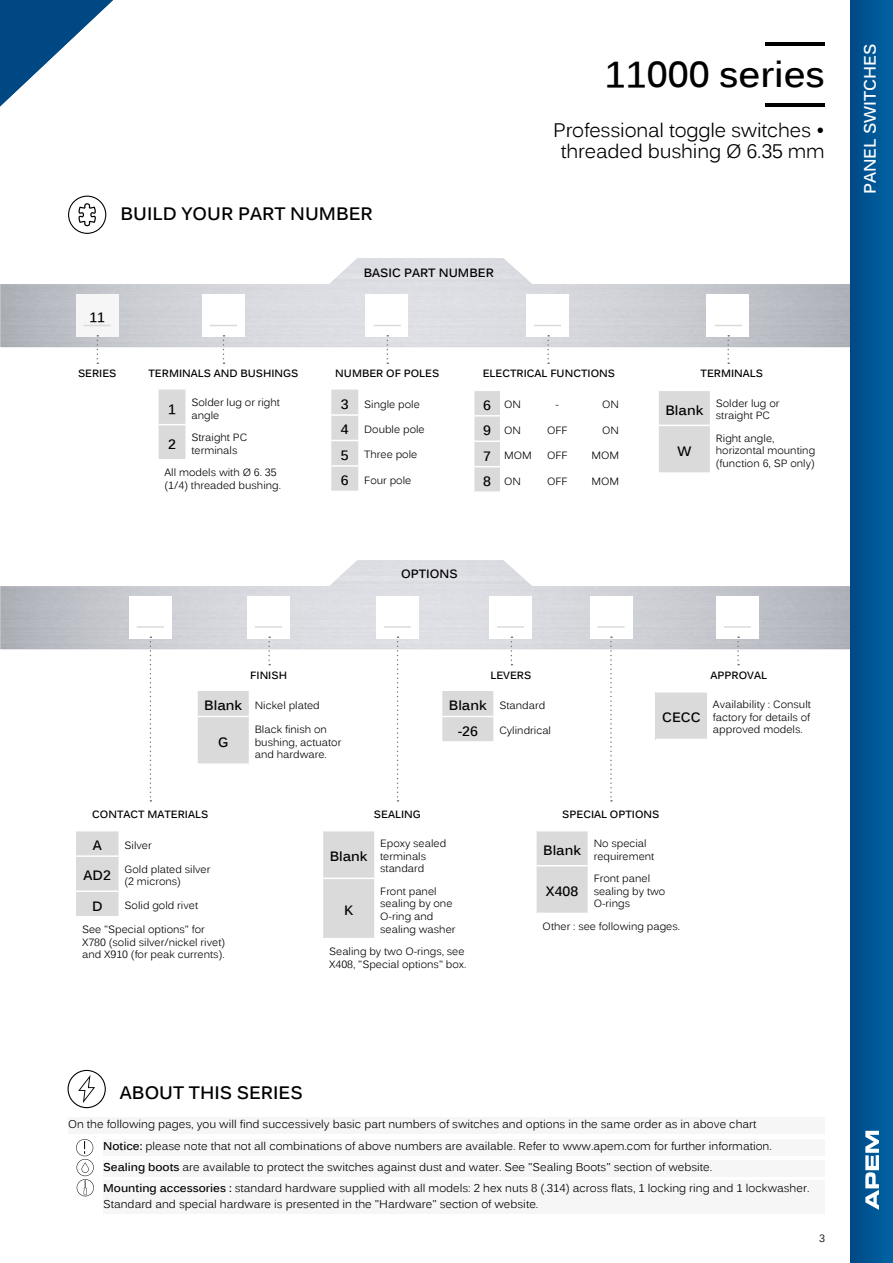
<style>
.page{position:relative;width:893px;height:1263px;background:#fff}
.page>*{position:absolute;margin:0;border:0;box-sizing:border-box;transform-origin:0 0}
.t1{font:700 36px "Kalinga";color:#000}
.t2{font:19.5px/21px "Kalinga";letter-spacing:-.01em;color:#000;text-align:center}
.t3{font:700 18px "Kalinga";color:#000}
.t4{font:700 16.5px "Kalinga";color:#fff}
.t5{font:700 13.5px "Kalinga";color:#000}
.t6{font:700 12px "Kalinga";color:#000}
.t7{font:11.25px/20.7px "Kalinga";color:#000}
.t8{font:10.5px/12.6px "Kalinga";color:#000}
.t9{font:700 10.5px "Kalinga";color:#000}
.s1{font-weight:700;font-size:13.5px}
.s2{font-weight:700}
</style>
<div class="page">
<div style="left:76px;top:294px;width:43px;height:43px;background:#f6f6f6"></div>
<svg style="left:97px;top:335px;width:1px;height:29px"></svg>
<svg style="left:83px;top:325px;width:28px;height:1px"></svg>
<div style="left:76px;top:831px;width:43px;height:85px;background:#dadada"></div>
<hr style="left:76px;top:855px;width:43px;height:2px;background:#fff">
<hr style="left:76px;top:890px;width:43px;height:2px;background:#fff">
<div style="left:323px;top:831px;width:51px;height:107px;background:#dadada"></div>
<hr style="left:323px;top:877px;width:51px;height:2px;background:#fff">
<div style="left:537px;top:831px;width:51px;height:82px;background:#dadada"></div>
<hr style="left:537px;top:865px;width:51px;height:1px;background:#fff">
<svg style="left:150px;top:636px;width:1px;height:165px"></svg>
<hr style="left:137px;top:626px;width:27px;height:2px;background:#dadada">
<svg style="left:397px;top:636px;width:1px;height:165px"></svg>
<hr style="left:384px;top:626px;width:27px;height:2px;background:#dadada">
<svg style="left:610px;top:636px;width:2px;height:165px"></svg>
<hr style="left:597px;top:626px;width:27px;height:2px;background:#dadada">
<div style="left:159px;top:390px;width:26px;height:69px;background:#dadada"></div>
<svg style="left:223px;top:335px;width:1px;height:29px"></svg>
<svg style="left:210px;top:325px;width:27px;height:1px"></svg>
<div style="left:198px;top:691px;width:51px;height:72px;background:#dadada"></div>
<hr style="left:198px;top:716px;width:51px;height:1px;background:#fff">
<svg style="left:268px;top:636px;width:2px;height:29px"></svg>
<hr style="left:255px;top:626px;width:27px;height:2px;background:#dadada">
<div style="left:442px;top:691px;width:51px;height:50px;background:#dadada"></div>
<hr style="left:442px;top:716px;width:51px;height:1px;background:#fff">
<svg style="left:511px;top:636px;width:1px;height:29px"></svg>
<hr style="left:497px;top:626px;width:27px;height:2px;background:#dadada">
<svg style="left:331px;top:390px;width:27px;height:101px;background:#dcdcdc"></svg>
<svg style="left:387px;top:335px;width:1px;height:29px"></svg>
<svg style="left:374px;top:325px;width:27px;height:1px"></svg>
<div style="left:656px;top:692px;width:51px;height:47px;background:#dadada"></div>
<svg style="left:737px;top:636px;width:2px;height:29px"></svg>
<hr style="left:724px;top:626px;width:27px;height:2px;background:#dadada">
<svg style="left:68px;top:196px;width:38px;height:38px"></svg>
<hr style="left:766px;top:103px;width:59px;height:3px;background:#000">
<hr style="left:766px;top:43px;width:59px;height:3px;background:#000">
<svg style="left:68px;top:1070px;width:38px;height:38px"></svg>
<div style="left:103px;top:1139px;width:722px;height:17px;background:#f6f6f6"></div>
<div style="left:103px;top:1160px;width:722px;height:16px;background:#f6f6f6"></div>
<div style="left:103px;top:1180px;width:722px;height:34px;background:#f6f6f6"></div>
<svg style="left:76px;top:1139px;width:18px;height:57px"></svg>
<svg style="left:547px;top:335px;width:2px;height:29px"></svg>
<svg style="left:534px;top:325px;width:27px;height:1px"></svg>
<svg style="left:474px;top:391px;width:26px;height:100px;background:#dcdcdc"></svg>
<div style="left:659px;top:391px;width:51px;height:81px;background:#dadada"></div>
<hr style="left:659px;top:425px;width:51px;height:1px;background:#fff">
<svg style="left:715px;top:325px;width:27px;height:1px"></svg>
<svg style="left:727px;top:335px;width:2px;height:29px"></svg>
<div style="left:68px;top:1117px;width:757px;height:17px;background:#f6f6f6"></div>
<div style="left:850px;top:0;width:43px;height:1263px;background:linear-gradient(to right,#004885,#0064a4)"></div>
<svg style="left:0;top:0;width:113px;height:106px"></svg>
<svg style="left:865px;top:1131px;width:14px;height:79px"></svg>
<h1 class="t1" style="left:605px;top:61px;width:222px">11000 series</h1>
<h3 class="t3" style="left:120px;top:207px;width:254px">BUILD YOUR PART NUMBER</h3>
<p class="t5" style="left:89px;top:312px;width:17px">11</p>
<p class="t6" style="left:364px;top:268px;width:132px">BASIC PART NUMBER</p>
<h2 class="t2" style="left:553px;top:122px;width:273px">Professional toggle switches • threaded bushing Ø 6.35 mm</h2>
<p class="t9" style="left:78px;top:370px;width:40px">SERIES</p>
<p class="t9" style="left:149px;top:370px;width:151px">TERMINALS AND BUSHINGS</p>
<p class="t5" style="left:168px;top:404px;width:9px">1</p>
<p class="t8" style="left:191px;top:397px;width:90px">Solder lug or right angle</p>
<p class="t5" style="left:168px;top:439px;width:9px">2</p>
<p class="t8" style="left:191px;top:432px;width:57px">Straight PC terminals</p>
<p class="t8" style="left:165px;top:467px;width:118px">All models with Ø 6. 35 (1/4) threaded bushing.</p>
<p class="t9" style="left:335px;top:369px;width:106px">NUMBER OF POLES</p>
<p class="t8" style="left:341px;top:399px;width:80px"><span class="s1">3</span> Single pole</p>
<p class="t8" style="left:341px;top:424px;width:85px"><span class="s1">4</span> Double pole</p>
<p class="t8" style="left:341px;top:449px;width:78px"><span class="s1">5</span> Three pole</p>
<p class="t8" style="left:341px;top:475px;width:72px"><span class="s1">6</span> Four pole</p>
<p class="t9" style="left:483px;top:370px;width:134px">ELECTRICAL FUNCTIONS</p>
<p class="t8" style="left:483px;top:399px;width:39px"><span class="s1">6</span> ON</p>
<p class="t8" style="left:556px;top:399px;width:5px">-</p>
<p class="t8" style="left:602px;top:399px;width:18px">ON</p>
<p class="t8" style="left:483px;top:425px;width:39px"><span class="s1">9</span> ON</p>
<p class="t8" style="left:547px;top:425px;width:22px">OFF</p>
<p class="t8" style="left:602px;top:425px;width:18px">ON</p>
<p class="t8" style="left:483px;top:450px;width:50px"><span class="s1">7</span> MOM</p>
<p class="t8" style="left:547px;top:450px;width:22px">OFF</p>
<p class="t8" style="left:591px;top:450px;width:29px">MOM</p>
<p class="t8" style="left:483px;top:476px;width:39px"><span class="s1">8</span> ON</p>
<p class="t8" style="left:547px;top:476px;width:22px">OFF</p>
<p class="t8" style="left:591px;top:476px;width:29px">MOM</p>
<p class="t6" style="left:401px;top:569px;width:58px">OPTIONS</p>
<p class="t9" style="left:250px;top:671px;width:38px">FINISH</p>
<p class="t8" style="left:204px;top:700px;width:117px"><span class="s1">Blank</span> Nickel plated</p>
<p class="t5" style="left:218px;top:737px;width:12px">G</p>
<p class="t8" style="left:255px;top:724px;width:88px">Black finish on bushing, actuator and hardware.</p>
<p class="t9" style="left:490px;top:671px;width:42px">LEVERS</p>
<p class="t8" style="left:449px;top:700px;width:98px"><span class="s1">Blank</span> Standard</p>
<p class="t5" style="left:458px;top:726px;width:22px">-26</p>
<p class="t8" style="left:499px;top:725px;width:53px">Cylindrical</p>
<p class="t9" style="left:701px;top:370px;width:64px">TERMINALS</p>
<p class="t5" style="left:665px;top:405px;width:39px">Blank</p>
<p class="t8" style="left:716px;top:398px;width:65px">Solder lug or straight PC</p>
<p class="t5" style="left:677px;top:446px;width:15px">W</p>
<p class="t8" style="left:716px;top:433px;width:101px">Right angle, horizontal mounting (function 6, SP only)</p>
<p class="t5" style="left:662px;top:712px;width:40px">CECC</p>
<p class="t9" style="left:710px;top:671px;width:58px">APPROVAL</p>
<p class="t8" style="left:713px;top:699px;width:100px;text-align:justify">Availability : Consult factory for details of approved models.</p>
<p class="t9" style="left:92px;top:810px;width:118px">CONTACT MATERIALS</p>
<p class="t5" style="left:93px;top:840px;width:11px">A</p>
<p class="t8" style="left:125px;top:840px;width:29px">Silver</p>
<p class="t5" style="left:84px;top:870px;width:29px">AD2</p>
<p class="t8" style="left:125px;top:864px;width:87px">Gold plated silver (2 microns)</p>
<p class="t5" style="left:92px;top:901px;width:12px">D</p>
<p class="t8" style="left:125px;top:900px;width:75px">Solid gold rivet</p>
<p class="t8" style="left:82px;top:924px;width:145px">See "Special options" for<br>X780 (solid silver/nickel rivet) and X910 (for peak currents).</p>
<p class="t9" style="left:374px;top:810px;width:48px">SEALING</p>
<p class="t5" style="left:330px;top:851px;width:39px">Blank</p>
<p class="t8" style="left:380px;top:838px;width:68px">Epoxy sealed terminals standard</p>
<p class="t5" style="left:344px;top:905px;width:11px">K</p>
<p class="t8" style="left:380px;top:886px;width:77px">Front panel sealing by one<br>O-ring and sealing washer</p>
<p class="t8" style="left:329px;top:946px;width:139px">Sealing by two O-rings, see<br>X408, "Special options" box.</p>
<p class="t9" style="left:562px;top:810px;width:99px">SPECIAL OPTIONS</p>
<p class="t5" style="left:543px;top:845px;width:39px">Blank</p>
<p class="t8" style="left:594px;top:838px;width:62px">No special requirement</p>
<p class="t5" style="left:546px;top:886px;width:34px">X408</p>
<p class="t8" style="left:594px;top:873px;width:73px">Front panel sealing by two<br>O-rings</p>
<p class="t8" style="left:543px;top:921px;width:139px">Other : see following pages.</p>
<h3 class="t4" style="left:864px;top:194px;width:152px;rotate:-90deg">PANEL SWITCHES</h3>
<h3 class="t3" style="left:120px;top:1086px;width:184px">ABOUT THIS SERIES</h3>
<p class="t7" style="left:68px;top:1115px;width:690px">On the following pages, you will find successively basic part numbers of switches and options in the same order as in above chart</p>
<p class="t7" style="left:103px;top:1137px;width:708px"><span class="s2">Notice:</span> please note that not all combinations of above numbers are available. Refer to www.apem.com for further information.<br><span class="s2">Sealing boots</span> are available to protect the switches against dust and water. See "Sealing Boots" section of website.<br><span class="s2">Mounting accessories :</span> standard hardware supplied with all models: 2 hex nuts 8 (.314) across flats, 1 locking ring and 1 lockwasher.</p>
<p class="t7" style="left:103px;top:1195px;width:437px">Standard and special hardware is presented in the "Hardware" section of website.</p>
<p class="t8" style="left:819px;top:1232px;width:7px">3</p>
</div>
